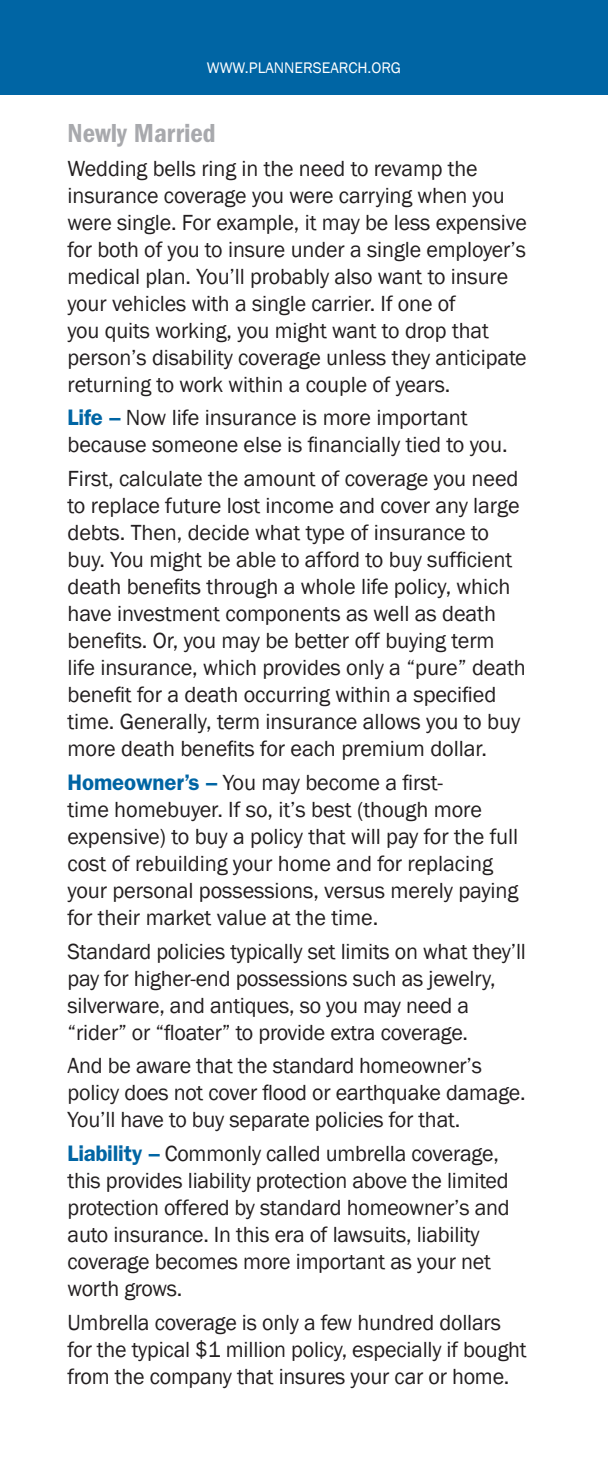
<style>
.page{position:relative;width:608px;height:1458px;background:#fff}
.page>*{position:absolute;margin:0;border:0;box-sizing:border-box;transform-origin:0 0}
._01_BODY_1_blk{font:600 condensed 27px "Franklin Gothic";color:#a8a9ad}
._01_BODY_1_blk-2{font:22.5px/27px "Franklin Gothic";letter-spacing:-.005em;color:#231f20}
.t1{font:15.75px "Franklin Gothic";color:#fff}
.s1{font-weight:600;color:#0065a4}
</style>
<div class="page">
<div style="left:0;top:0;width:608px;height:94px;background:#0065a4"></div>
<p class="t1" style="left:207px;top:58px;width:196px">WWW.PLANNERSEARCH.ORG</p>
<p class="_01_BODY_1_blk" style="left:68px;top:117px;width:150px">Newly Married</p>
<p class="_01_BODY_1_blk-2" style="left:68px;top:155px;width:460px">Wedding bells ring in the need to revamp the insurance coverage you were carrying when you were single. For example, it may be less expensive for both of you to insure under a single employer’s medical plan. You’ll probably also want to insure your vehicles with a single carrier. If one of<br>you quits working, you might want to drop that person’s disability coverage unless they anticipate returning to work within a couple of years.</p>
<p class="_01_BODY_1_blk-2" style="left:68px;top:405px;width:441px"><span class="s1">Life –</span> Now life insurance is more important because someone else is financially tied to you.</p>
<p class="_01_BODY_1_blk-2" style="left:68px;top:465px;width:459px">First, calculate the amount of coverage you need to replace future lost income and cover any large debts. Then, decide what type of insurance to buy. You might be able to afford to buy sufficient death benefits through a whole life policy, which have investment components as well as death benefits. Or, you may be better off buying term life insurance, which provides only a “pure” death benefit for a death occurring within a specified time. Generally, term insurance allows you to buy more death benefits for each premium dollar.</p>
<p class="_01_BODY_1_blk-2" style="left:68px;top:769px;width:452px"><span class="s1">Homeowner’s –</span> You may become a first-<br>time homebuyer. If so, it’s best (though more expensive) to buy a policy that will pay for the full cost of rebuilding your home and for replacing your personal possessions, versus merely paying for their market value at the time.</p>
<p class="_01_BODY_1_blk-2" style="left:68px;top:938px;width:460px">Standard policies typically set limits on what they’ll pay for higher-end possessions such as jewelry, silverware, and antiques, so you may need a “rider” or “floater” to provide extra coverage.</p>
<p class="_01_BODY_1_blk-2" style="left:68px;top:1053px;width:459px">And be aware that the standard homeowner’s policy does not cover flood or earthquake damage.<br>You’ll have to buy separate policies for that.</p>
<p class="_01_BODY_1_blk-2" style="left:68px;top:1140px;width:443px"><span class="s1">Liability –</span> Commonly called umbrella coverage, this provides liability protection above the limited protection offered by standard homeowner’s and auto insurance. In this era of lawsuits, liability coverage becomes more important as your net worth grows.</p>
<p class="_01_BODY_1_blk-2" style="left:68px;top:1309px;width:460px">Umbrella coverage is only a few hundred dollars for the typical $1 million policy, especially if bought from the company that insures your car or home.</p>
</div>
